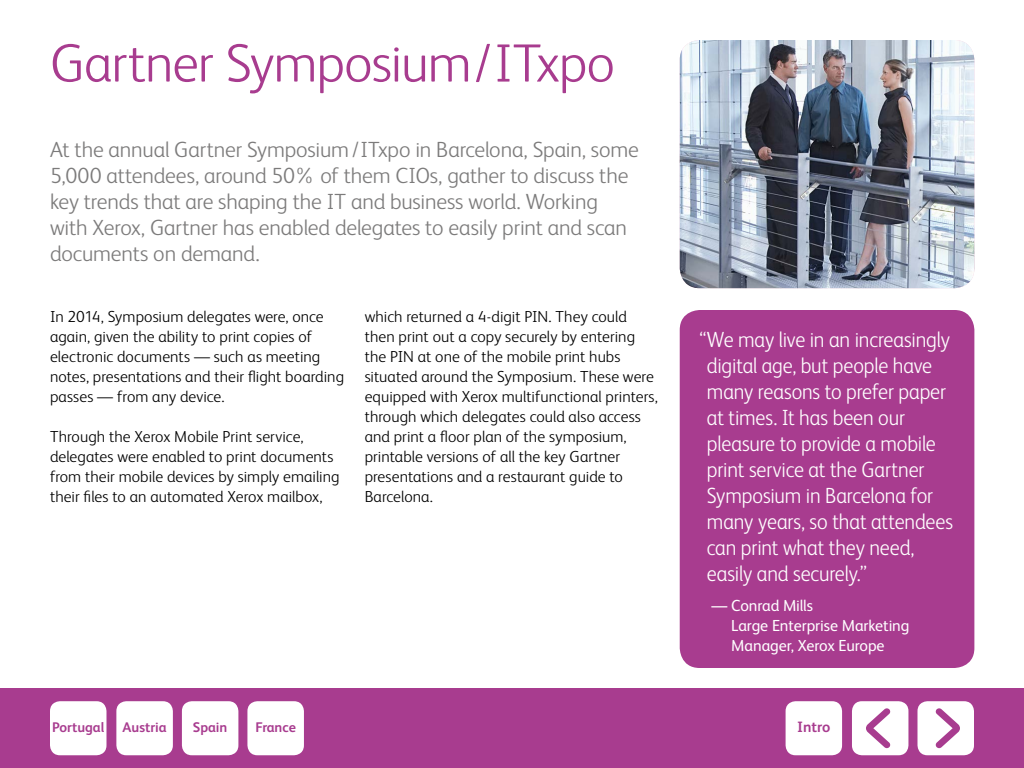
<style>
.page{position:relative;width:1024px;height:768px;background:#fff}
.page>*{position:absolute;margin:0;border:0;box-sizing:border-box;transform-origin:0 0}
.t1{font:300 54px "Xerox Sans";letter-spacing:-.015em;color:#a83c8f}
.t2{font:300 22px/26px "Xerox Sans";letter-spacing:-.005em;color:#7c7b7b}
.t3{font:300 22px/26px "Xerox Sans";letter-spacing:-.005em;color:#fff;scale:.93 1}
.t4{font:300 16px/20px "Xerox Sans";letter-spacing:.005em;color:#000}
.t5{font:16px/20px "Xerox Sans";letter-spacing:-.005em;color:#fff}
.t6{font:700 15px "Xerox Sans";letter-spacing:-.005em;color:#a83c8f}
.t7{font:700 14px "Xerox Sans";color:#a83c8f}
</style>
<div class="page">
<div style="left:0;top:688px;width:1024px;height:80px;background:#a83c8f"></div>
<div style="left:786px;top:701px;width:56px;height:54px;background:#fff;border-radius:10px"></div>
<div style="left:50px;top:701px;width:56px;height:54px;background:#fff;border-radius:10px"></div>
<div style="left:116px;top:701px;width:57px;height:54px;background:#fff;border-radius:10px"></div>
<div style="left:182px;top:701px;width:56px;height:54px;background:#fff;border-radius:10px"></div>
<div style="left:247px;top:701px;width:57px;height:54px;background:#fff;border-radius:10px"></div>
<div style="left:918px;top:701px;width:56px;height:54px;background:#fff;border-radius:10px"></div>
<svg style="left:935px;top:708px;width:25px;height:40px"></svg>
<div style="left:852px;top:701px;width:56px;height:54px;background:#fff;border-radius:10px"></div>
<svg style="left:866px;top:708px;width:25px;height:40px"></svg>
<div style="left:680px;top:310px;width:294px;height:358px;background:#a83c8f;border-radius:20px"></div>
<img style="left:680px;top:40px;width:294px;height:248px">
<h1 class="t1" style="left:50px;top:28px;width:566px">Gartner Symposium/ITxpo</h1>
<p class="t2" style="left:50px;top:135px;width:590px">At the annual Gartner Symposium /ITxpo in Barcelona, Spain, some 5,000 attendees, around 50% of them CIOs, gather to discuss the key trends that are shaping the IT and business world. Working with Xerox, Gartner has enabled delegates to easily print and scan documents on demand.</p>
<p class="t4" style="left:50px;top:306px;width:296px">In 2014, Symposium delegates were, once again, given the ability to print copies of electronic documents — such as meeting notes, presentations and their flight boarding passes — from any device.</p>
<p class="t4" style="left:50px;top:426px;width:291px">Through the Xerox Mobile Print service, delegates were enabled to print documents from their mobile devices by simply emailing their files to an automated Xerox mailbox,</p>
<p class="t4" style="left:365px;top:306px;width:295px">which returned a 4-digit PIN. They could then print out a copy securely by entering the PIN at one of the mobile print hubs situated around the Symposium. These were equipped with Xerox multifunctional printers, through which delegates could also access and print a floor plan of the symposium, printable versions of all the key Gartner presentations and a restaurant guide to Barcelona.</p>
<p class="t3" style="left:707px;top:325px;width:266px;text-indent:-7px">“We may live in an increasingly digital age, but people have many reasons to prefer paper at times. It has been our pleasure to provide a mobile print service at the Gartner<br>Symposium in Barcelona for many years, so that attendees can print what they need, easily and securely.”</p>
<p class="t5" style="left:731px;top:595px;width:180px;text-indent:-20px">— Conrad Mills<br>Large Enterprise Marketing<br>Manager, Xerox Europe</p>
<p class="t7" style="left:52px;top:718px;width:53px">Portugal</p>
<p class="t7" style="left:123px;top:718px;width:46px">Austria</p>
<p class="t7" style="left:193px;top:718px;width:36px">Spain</p>
<p class="t7" style="left:255px;top:718px;width:42px">France</p>
<p class="t6" style="left:797px;top:716px;width:35px">Intro</p>
</div>
